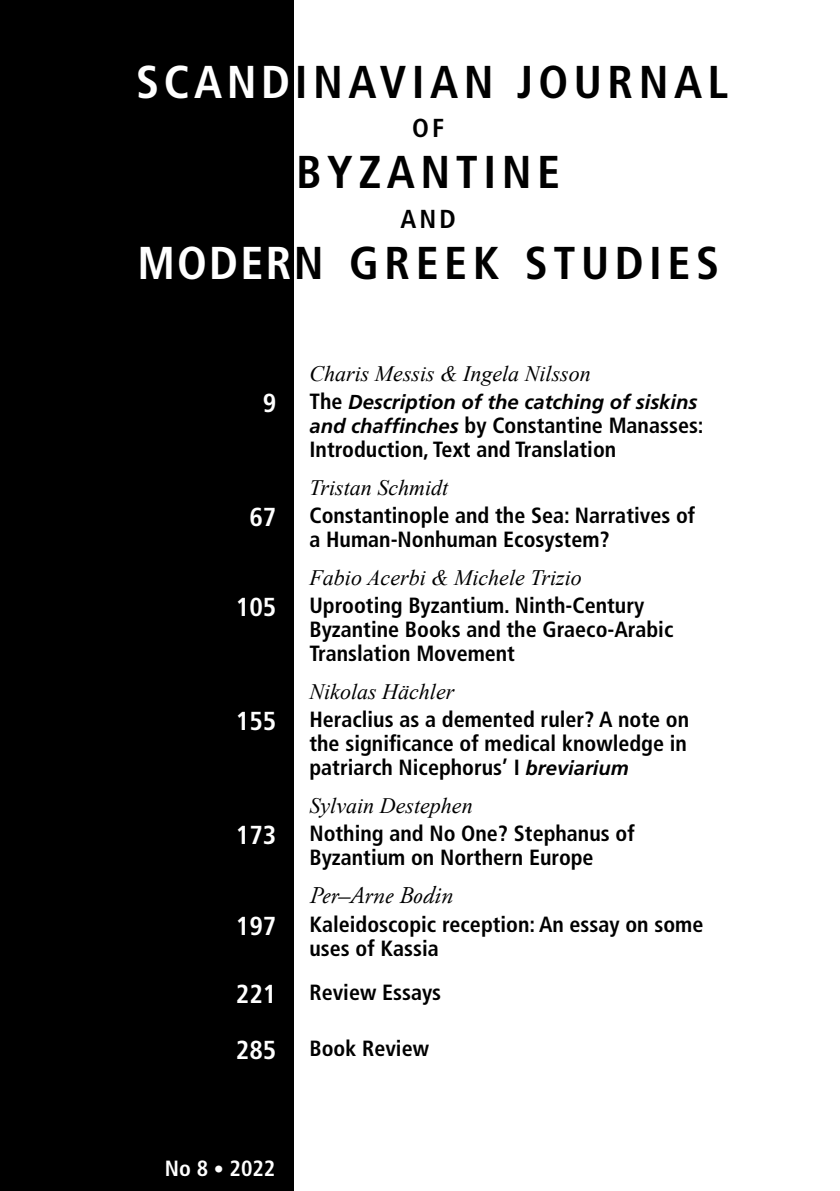
<style>
.page{position:relative;width:840px;height:1191px;background:#fff}
.page>*{position:absolute;margin:0;border:0;box-sizing:border-box;transform-origin:0 0}
.t1{font:700 condensed 46px "Frutiger";letter-spacing:.12em;color:#000}
.t2{font:700 condensed 26px/56.2px "Frutiger";color:#fff}
.t3{font:700 condensed 26px "Frutiger";color:#000}
.t4{font:italic 24px "Adobe Garamond Pro";color:#000}
.t5{font:700 condensed 22px/24px "Frutiger";color:#000}
.t6{font:italic 22px "Times New Roman";color:#000}
.t7{font:700 condensed 22px "Frutiger";color:#fff}
.t8{font:italic 700 20.2px "Frutiger";color:#000}
.s1{color:#fff}
.s2{font-style:normal;font-stretch:condensed;font-size:22px}
.s3{font-style:italic;font-stretch:normal;font-size:20.2px}
.s4{font-size:20px}
</style>
<div class="page">
<div style="left:0;top:0;width:293px;height:1191px;background:#000"></div>
<h1 class="t1" style="left:136px;top:54px;width:593px"><span class="s1">SCAND</span>INAVIAN JOURNAL</h1>
<p class="t3" style="left:412px;top:112px;width:34px">OF</p>
<h1 class="t1" style="left:296px;top:145px;width:265px">BYZANTINE</h1>
<p class="t3" style="left:400px;top:203px;width:57px">AND</p>
<h1 class="t1" style="left:137px;top:236px;width:583px"><span class="s1">MODER</span>N GREEK STUDIES</h1>
<p class="t2" style="left:263px;top:375px;width:15px">9</p>
<p class="t2" style="left:249px;top:489px;width:29px">67</p>
<p class="t2" style="left:236px;top:579px;width:42px">105</p>
<p class="t2" style="left:236px;top:693px;width:42px">155</p>
<p class="t2" style="left:236px;top:807px;width:42px">173</p>
<p class="t2" style="left:236px;top:898px;width:42px">197</p>
<p class="t2" style="left:236px;top:966px;width:42px">221<br>285</p>
<p class="t6" style="left:309px;top:361px;width:283px">Charis Messis &amp; Ingela Nilsson</p>
<p class="t8" style="left:309px;top:390px;width:389px"><span class="s2">The</span> Description of the catching of siskins</p>
<p class="t5" style="left:309px;top:413px;width:395px"><span class="s3">and chaffinches</span> by Constantine Manasses:<br>Introduction, Text and Translation</p>
<p class="t6" style="left:309px;top:475px;width:140px">Tristan Schmidt</p>
<p class="t5" style="left:309px;top:503px;width:387px">Constantinople and the Sea: Narratives of a Human-Nonhuman Ecosystem?</p>
<p class="t6" style="left:309px;top:565px;width:274px">Fabio Acerbi &amp; Michele Trizio</p>
<p class="t5" style="left:309px;top:593px;width:365px">Uprooting Byzantium. Ninth-Century<br>Byzantine Books and the Graeco-Arabic<br>Translation Movement</p>
<p class="t6" style="left:309px;top:679px;width:146px">Nikolas Hächler</p>
<p class="t5" style="left:309px;top:707px;width:381px;text-align:justify">Heraclius as a demented ruler? A note on the significance of medical knowledge in patriarch Nicephorus’ I <span class="s3">breviarium</span></p>
<p class="t6" style="left:309px;top:793px;width:165px">Sylvain Destephen</p>
<p class="t5" style="left:309px;top:821px;width:326px">Nothing and No One? Stephanus of<br>Byzantium on Northern Europe</p>
<p class="t4" style="left:309px;top:881px;width:145px">Per–Arne Bodin</p>
<p class="t5" style="left:309px;top:912px;width:395px">Kaleidoscopic reception: An essay on some uses of Kassia</p>
<p class="t5" style="left:309px;top:980px;width:133px">Review Essays</p>
<p class="t5" style="left:309px;top:1036px;width:121px">Book Review</p>
<p class="t7" style="left:165px;top:1155px;width:112px">No 8 <span class="s4">•</span> 2022</p>
</div>
